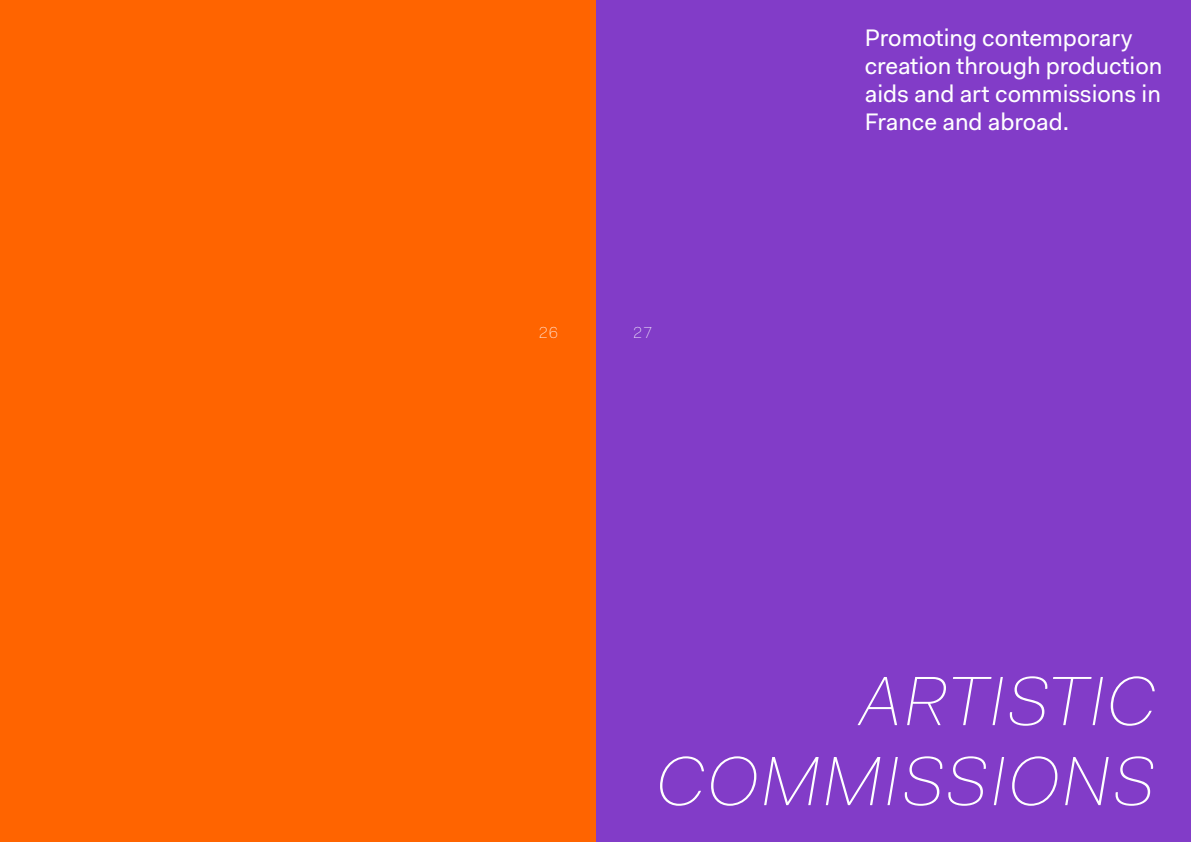
<style>
.page{position:relative;width:1191px;height:842px;background:#fff}
.page>*{position:absolute;margin:0;border:0;box-sizing:border-box;transform-origin:0 0}
.t1{font:italic 100 70px/80px "Fakt Pro";letter-spacing:.025em;color:#fff;text-align:right}
.t2{font:24px/28px "Fakt Pro";color:#fff}
.t3{font:100 16px "Fakt Pro";color:#fff}
</style>
<div class="page">
<div style="left:595px;top:0;width:596px;height:842px;background:#823cc8"></div>
<div style="left:0;top:0;width:595px;height:842px;background:#ff6400"></div>
<p class="t3" style="left:539px;top:322px;width:20px">26</p>
<p class="t3" style="left:633px;top:322px;width:20px">27</p>
<p class="t2" style="left:865px;top:24px;width:299px">Promoting contemporary creation through production aids and art commissions in<br>France and abroad.</p>
<h1 class="t1" style="left:656px;top:661px;width:501px">ARTISTIC<br>COMMISSIONS</h1>
</div>
